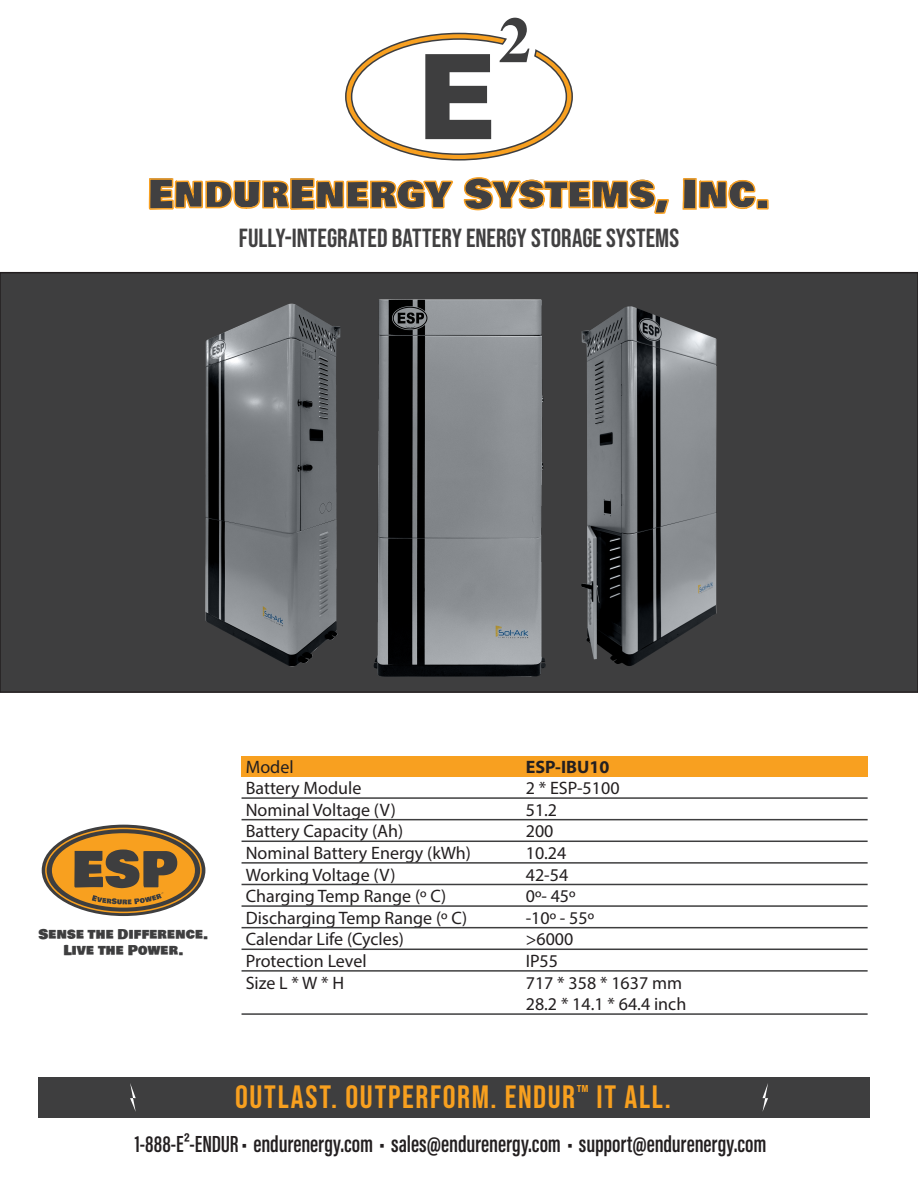
<style>
.page{position:relative;width:918px;height:1188px;background:#fff}
.page>*{position:absolute;margin:0;border:0;box-sizing:border-box;transform-origin:0 0}
.t1{font:700 64.8px "Times";color:#3e3e3f}
.t2{font:40.2px "Bowlby One SC";color:#414041}
.t3{font:32.25px "Bebas Neue";letter-spacing:.05em;color:#f8a01f}
.t4{font:26.1px "Bebas Neue";color:#414041}
.t5{font:600 24px "Acumin Pro Extra Cond";letter-spacing:-.005em;color:#231f20}
.t6{font:18px/21.6px "Myriad Pro";color:#231f20}
.t7{font:700 18px "Myriad Pro";color:#231f20}
.t8{font:13.5px/16.2px "Bowlby One SC";letter-spacing:.02em;color:#3e3e3f;text-align:center}
</style>
<div class="page">
<div style="left:0;top:273px;width:918px;height:419px;background:#3e3e3f"></div>
<img style="left:136px;top:271px;width:645px;height:422px">
<svg style="left:682px;top:178px;width:87px;height:32px"></svg>
<svg style="left:148px;top:32px;width:522px;height:182px"></svg>
<div style="left:38px;top:1077px;width:831px;height:41px;background:#3e3e3f"></div>
<svg style="left:130px;top:1083px;width:6px;height:29px"></svg>
<svg style="left:762px;top:1083px;width:6px;height:29px"></svg>
<div style="left:242px;top:756px;width:626px;height:20px;background:#f8a020"></div>
<hr style="left:242px;top:797px;width:626px;height:2px;background:#3e3e3f">
<hr style="left:242px;top:819px;width:626px;height:1px;background:#3e3e3f">
<hr style="left:242px;top:841px;width:626px;height:1px;background:#3e3e3f">
<hr style="left:242px;top:862px;width:626px;height:2px;background:#3e3e3f">
<hr style="left:242px;top:884px;width:626px;height:1px;background:#3e3e3f">
<hr style="left:242px;top:905px;width:626px;height:2px;background:#3e3e3f">
<hr style="left:242px;top:927px;width:626px;height:1px;background:#3e3e3f">
<hr style="left:242px;top:949px;width:626px;height:1px;background:#3e3e3f">
<hr style="left:242px;top:970px;width:626px;height:2px;background:#3e3e3f">
<hr style="left:242px;top:1013px;width:626px;height:2px;background:#3e3e3f">
<div style="left:42px;top:825px;width:163px;height:91px;background:#3e3e3f;border-radius:50%"></div>
<svg style="left:45px;top:828px;width:157px;height:85px"></svg>
<h1 class="t1" style="left:499px;top:-22px;width:34px">2</h1>
<h2 class="t2" style="left:148px;top:164px;width:624px">EndurEnergy Systems, Inc.</h2>
<h3 class="t4" style="left:239px;top:223px;width:442px">FULLY-INTEGRATED BATTERY ENERGY STORAGE SYSTEMS</h3>
<p class="t8" style="left:38px;top:926px;width:171px">Sense the Difference.<br>Live the Power.</p>
<p class="t6" style="left:246px;top:755px;width:227px">Model<br>Battery Module<br>Nominal Voltage (V)<br>Battery Capacity (Ah)<br>Nominal Battery Energy (kWh)<br>Working Voltage (V)<br>Charging Temp Range (º C)<br>Discharging Temp Range (º C)<br>Calendar Life (Cycles)<br>Protection Level<br>Size L * W * H</p>
<p class="t7" style="left:526px;top:755px;width:85px">ESP-IBU10</p>
<p class="t6" style="left:526px;top:777px;width:162px">2 * ESP-5100<br>51.2<br>200<br>10.24<br>42-54<br>0º- 45º<br>-10º - 55º<br>&gt;6000<br>IP55<br>717 * 358 * 1637 mm<br>28.2 * 14.1 * 64.4 inch</p>
<h3 class="t3" style="left:235px;top:1079px;width:437px">OUTLAST. OUTPERFORM. ENDUR<sup>™</sup> IT ALL.</h3>
<h3 class="t5" style="left:135px;top:1129px;width:633px">1-888-E2-ENDUR • endurenergy.com • sales@endurenergy.com • support@endurenergy.com</h3>
</div>
